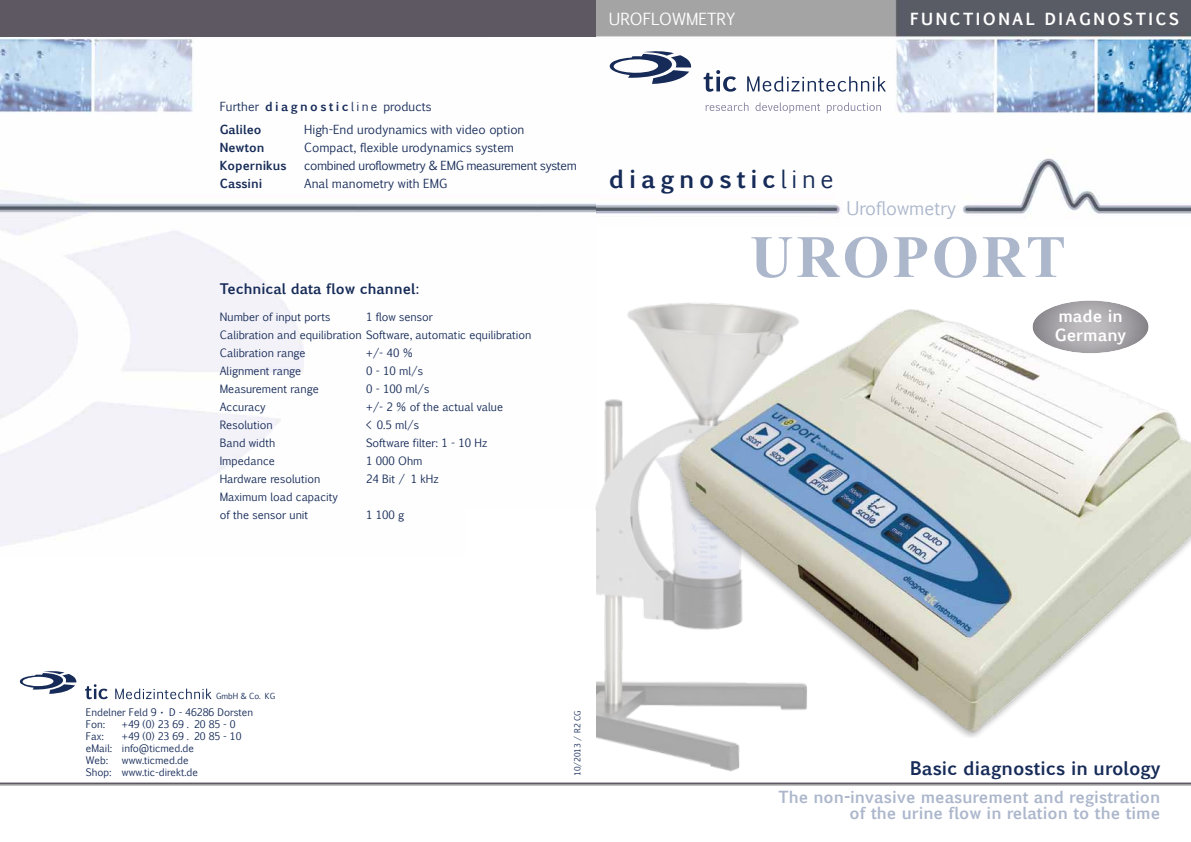
<style>
.page{position:relative;width:1191px;height:842px;background:#fff}
.page>*{position:absolute;margin:0;border:0;box-sizing:border-box;transform-origin:0 0}
.t1{font:700 60px "Times New Roman";letter-spacing:.05em;color:#acb7cc}
.t2{font:700 24px "Euphemia UCAS";letter-spacing:.2em;color:#162b58}
.t3{font:700 18px "Euphemia UCAS";color:#162b58}
.t4{font:18px "Euphemia UCAS";color:#acb7cc}
.t5{font:700 16.1px/19.3px "Euphemia UCAS";color:#fff}
.t6{font:700 16px/16px "Euphemia UCAS";color:#acb7cc;text-align:right}
.t7{font:700 16px "Euphemia UCAS";letter-spacing:.15em;color:#fff}
.t8{font:16px "Euphemia UCAS";color:#fff}
.t9{font:700 14px "Euphemia UCAS";color:#162b58}
.t10{font:12px/18px "Euphemia UCAS";color:#162b58}
.t11{font:700 12px/18px "Euphemia UCAS";color:#162b58}
.t12{font:700 12px "Euphemia UCAS";letter-spacing:.2em;color:#162b58}
.t13{font:11px/18px "Euphemia UCAS";color:#162b58}
.t14{font:10px/12px "Euphemia UCAS";color:#162b58}
.t15{font:8px "Euphemia UCAS";color:#162b58}
.s1{font-weight:400}
.s2{font-weight:700}
</style>
<div class="page">
<hr style="left:0;top:784px;width:1191px;height:2px;background:#000;opacity:.25">
<hr style="left:0;top:782px;width:1191px;height:2px;background:#5e5863">
<img style="left:595px;top:0;width:596px;height:214px">
<svg style="left:705px;top:103px;width:43px;height:8px"></svg>
<svg style="left:755px;top:103px;width:65px;height:10px"></svg>
<svg style="left:827px;top:103px;width:54px;height:10px"></svg>
<svg style="left:609px;top:51px;width:82px;height:33px"></svg>
<svg style="left:703px;top:70px;width:33px;height:22px"></svg>
<svg style="left:747px;top:76px;width:139px;height:16px"></svg>
<svg style="left:20px;top:671px;width:57px;height:23px"></svg>
<svg style="left:85px;top:684px;width:23px;height:15px"></svg>
<svg style="left:115px;top:689px;width:96px;height:10px"></svg>
<img style="left:0;top:36px;width:595px;height:510px">
<div style="left:0;top:0;width:595px;height:36px;background:#5e5863"></div>
<img style="left:509px;top:255px;width:347px;height:531px">
<img style="left:649px;top:261px;width:542px;height:499px">
<div style="left:465px;top:510px;width:130px;height:238px;background:#fff"></div>
<p class="t12" style="left:265px;top:97px;width:114px">diagnostic<span class="s1">line</span></p>
<p class="t11" style="left:220px;top:121px;width:68px">Galileo<br>Newton<br>Kopernikus<br>Cassini</p>
<p class="t10" style="left:304px;top:120px;width:274px">High-End urodynamics with video option Compact, flexible urodynamics system<br>combined uroflowmetry &amp; EMG measurement system Anal manometry with EMG</p>
<p class="t10" style="left:220px;top:97px;width:41px">Further</p>
<p class="t10" style="left:383px;top:97px;width:50px">products</p>
<p class="t9" style="left:220px;top:278px;width:201px">Technical data flow channel:</p>
<p class="t13" style="left:220px;top:307px;width:313px">Number of input ports<br>Calibration and equilibration Software, automatic equilibration<br>Calibration range<br>Alignment range<br>Measurement range<br>Accuracy<br>Resolution<br>Band width<br>Impedance<br>Hardware resolution<br>Maximum load capacity<br>of the sensor unit</p>
<p class="t13" style="left:366px;top:307px;width:68px">1 flow sensor</p>
<p class="t13" style="left:366px;top:343px;width:139px">+/- 40 %<br>0 - 10 ml/s<br>0 - 100 ml/s<br>+/- 2 % of the actual value &lt; 0.5 ml/s<br>Software filter: 1 - 10 Hz<br>1 000 Ohm<br>24 Bit / 1 kHz</p>
<p class="t13" style="left:366px;top:505px;width:40px">1 100 g</p>
<h3 class="t8" style="left:609px;top:7px;width:128px">UROFLOWMETRY</h3>
<h3 class="t7" style="left:910px;top:6px;width:271px">FUNCTIONAL DIAGNOSTICS</h3>
<h2 class="t2" style="left:609px;top:161px;width:226px">diagnostic<span class="s1">line</span></h2>
<h3 class="t4" style="left:846px;top:195px;width:111px">Uroflowmetry</h3>
<h1 class="t1" style="left:750px;top:215px;width:317px">UROPORT</h1>
<h3 class="t5" style="left:1054px;top:307px;width:73px">made in<br>Germany</h3>
<p class="t15" style="left:216px;top:690px;width:60px">GmbH &amp; Co. KG</p>
<p class="t14" style="left:86px;top:705px;width:169px">Endelner Feld 9 <span class="s2">•</span> D - 46286 Dorsten<br>Fon:</p>
<p class="t14" style="left:122px;top:717px;width:115px">+49 (0) 23 69 . 20 85 - 0</p>
<p class="t14" style="left:86px;top:729px;width:157px;text-indent:36px">+49 (0) 23 69 . 20 85 - 10 eMail: info@ticmed.de<br>Web:</p>
<p class="t14" style="left:86px;top:729px;width:19px">Fax:</p>
<p class="t14" style="left:86px;top:753px;width:113px;text-indent:36px">www.ticmed.de<br>Shop: www.tic-direkt.de</p>
<p class="t15" style="left:571px;top:776px;width:67px;rotate:-90deg">10/2013 / R2 CG</p>
<h3 class="t3" style="left:910px;top:755px;width:252px">Basic diagnostics in urology</h3>
<h3 class="t6" style="left:778px;top:789px;width:383px">The non-invasive measurement and registration of the urine flow in relation to the time</h3>
</div>
